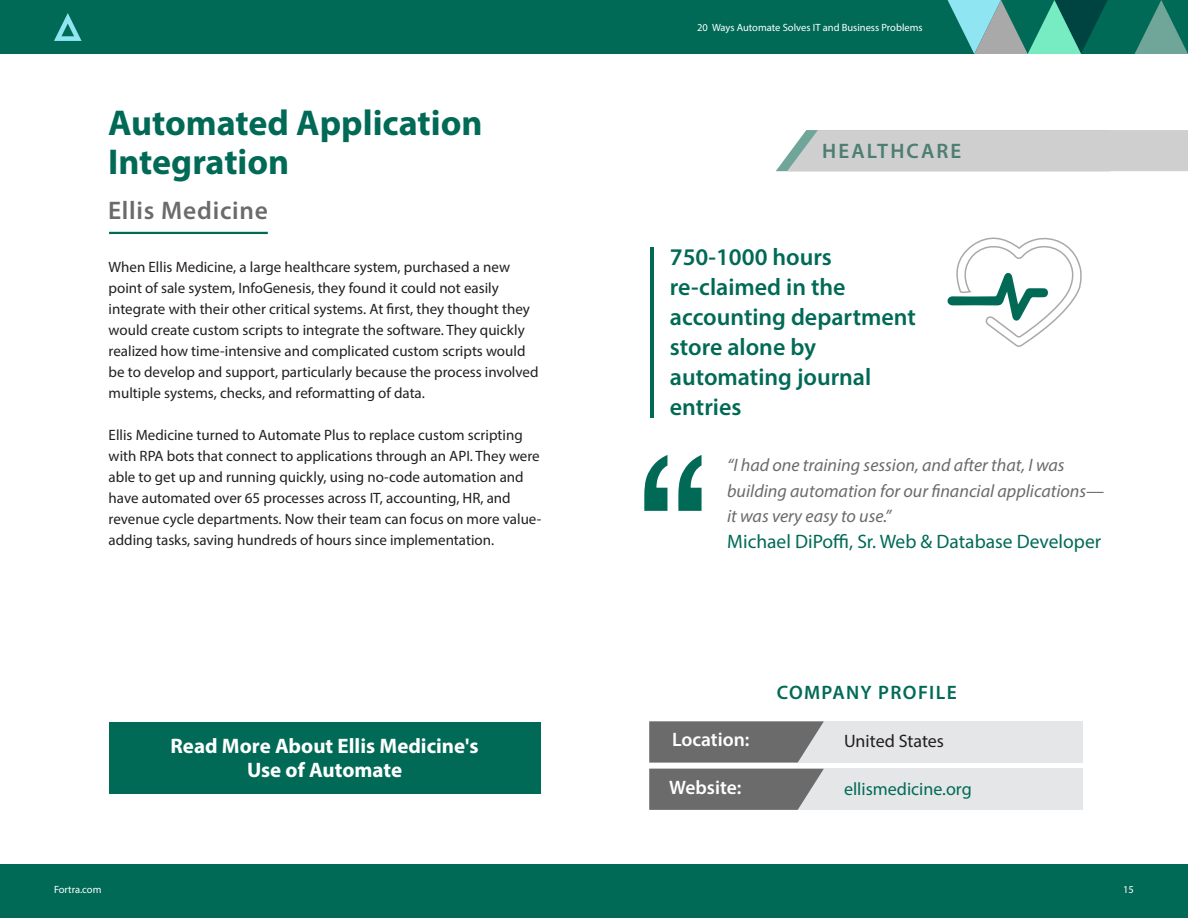
<style>
.page{position:relative;width:1188px;height:918px;background:#fff}
.page>*{position:absolute;margin:0;border:0;box-sizing:border-box;transform-origin:0 0}
.t1{font:180px "Sathu";color:#006a56}
.t2{font:700 36px "Myriad Pro";color:#006a56}
.t3{font:600 25.5px "Myriad Pro";letter-spacing:.03em;color:#6c6b6c}
.t4{font:600 24px/30px "Myriad Pro";color:#006a56}
.Title_-_Summary_Copy{font:700 21px "Myriad Pro";color:#fff}
.t5{font:600 21px "Myriad Pro";letter-spacing:.1em;color:#4d7e71}
.Title_-_Summary_Copy-2{font:19.5px "Myriad Pro";color:#006a56}
.t6{font:600 19.5px "Myriad Pro";color:#fff}
.t7{font:600 19.5px "Myriad Pro";letter-spacing:.07em;color:#006a56}
.Title_-_Summary_Copy-3{font:italic 18px/25.5px "Myriad Pro";color:#6c6b6c}
.t8{font:18px "Myriad Pro";color:#006a56}
.t9{font:18px "Myriad Pro";color:#231f20}
.Title_-_Summary_Copy-4{font:15px/21px "Myriad Pro";color:#231f20}
.t10{font:10.5px "Myriad Pro";color:#fff}
</style>
<div class="page">
<div style="left:0;top:864px;width:1188px;height:54px;background:#006a56"></div>
<div style="left:0;top:0;width:1188px;height:54px;background:#006a56"></div>
<svg style="left:54px;top:13px;width:28px;height:28px"></svg>
<svg style="left:948px;top:0;width:240px;height:54px"></svg>
<div style="left:109px;top:722px;width:432px;height:72px;background:#006a56"></div>
<hr style="left:109px;top:232px;width:159px;height:2px;background:#006a56">
<div style="left:776px;top:130px;width:412px;height:41px;background:#cfcfcf"></div>
<div style="left:649px;top:721px;width:434px;height:42px;background:#e5e6e8"></div>
<div style="left:649px;top:769px;width:434px;height:41px;background:#e5e6e8"></div>
<svg style="left:649px;top:769px;width:175px;height:41px;background:#757475"></svg>
<svg style="left:649px;top:721px;width:175px;height:42px;background:#777677"></svg>
<hr style="left:650px;top:247px;width:4px;height:171px;background:#006a56">
<svg style="left:948px;top:238px;width:134px;height:109px"></svg>
<p class="t2" style="left:108px;top:99px;width:376px">Automated Application</p>
<p class="t2" style="left:108px;top:138px;width:183px">Integration</p>
<p class="t3" style="left:108px;top:194px;width:162px">Ellis Medicine</p>
<p class="Title_-_Summary_Copy-4" style="left:109px;top:256px;width:431px">When Ellis Medicine, a large healthcare system, purchased a new point of sale system, InfoGenesis, they found it could not easily integrate with their other critical systems. At first, they thought they would create custom scripts to integrate the software. They quickly realized how time-intensive and complicated custom scripts would be to develop and support, particularly because the process involved multiple systems, checks, and reformatting of data.</p>
<p class="Title_-_Summary_Copy-4" style="left:109px;top:424px;width:434px">Ellis Medicine turned to Automate Plus to replace custom scripting with RPA bots that connect to applications through an API. They were able to get up and running quickly, using no-code automation and have automated over 65 processes across IT, accounting, HR, and revenue cycle departments. Now their team can focus on more value&shy;adding tasks, saving hundreds of hours since implementation.</p>
<p class="Title_-_Summary_Copy" style="left:171px;top:732px;width:310px">Read More About Ellis Medicine's</p>
<p class="Title_-_Summary_Copy" style="left:247px;top:756px;width:157px">Use of Automate</p>
<p class="t10" style="left:697px;top:21px;width:227px">20 Ways Automate Solves IT and Business Problems</p>
<p class="t5" style="left:822px;top:137px;width:141px">HEALTHCARE</p>
<p class="t4" style="left:670px;top:242px;width:164px">750-1000 hours</p>
<p class="t4" style="left:670px;top:272px;width:247px">re-claimed in the accounting department store alone by automating journal entries</p>
<p class="t1" style="left:629px;top:381px;width:90px">“</p>
<p class="Title_-_Summary_Copy-3" style="left:727px;top:452px;width:378px">“I had one training session, and after that, I was building automation for our financial applications—</p>
<p class="Title_-_Summary_Copy-3" style="left:727px;top:503px;width:166px">it was very easy to use.”</p>
<p class="Title_-_Summary_Copy-2" style="left:727px;top:529px;width:375px">Michael DiPoffi, Sr. Web &amp; Database Developer</p>
<p class="t7" style="left:777px;top:681px;width:182px">COMPANY PROFILE</p>
<p class="t6" style="left:672px;top:727px;width:79px">Location:</p>
<p class="t9" style="left:844px;top:730px;width:102px">United States</p>
<p class="t6" style="left:669px;top:775px;width:74px">Website:</p>
<p class="t8" style="left:844px;top:778px;width:129px">ellismedicine.org</p>
<p class="t10" style="left:54px;top:883px;width:49px">Fortra.com</p>
<p class="t10" style="left:1123px;top:883px;width:12px">15</p>
</div>
